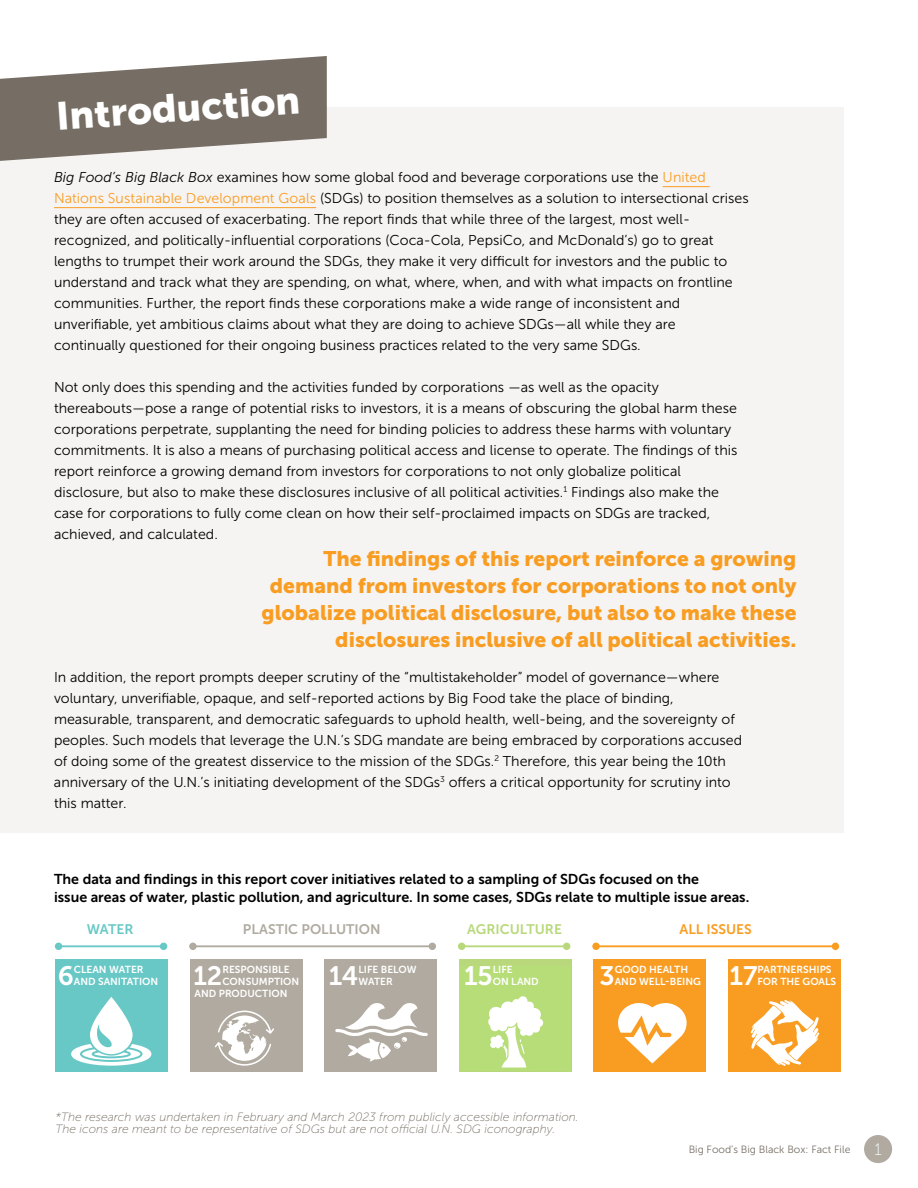
<style>
.page{position:relative;width:918px;height:1188px;background:#fff}
.page>*{position:absolute;margin:0;border:0;box-sizing:border-box;transform-origin:0 0}
.t1{font:39px "Museo Sans 900";color:#fff}
.t2{font:26.55px "Museo Sans 700";color:#fff}
.t3{font:21px/27px "Museo Sans 900";color:#f99d22;text-align:right}
.t4{font:16.5px "Museo Sans 100";color:#fff}
.t5{font:14.25px/21px "Museo Sans 300";color:#000}
.t6{font:14.25px/18px "Museo Sans 700";color:#000}
.t7{font:13.8px "Museo Sans 700";color:#b0aaa0}
.t8{font:13.8px "Museo Sans 700";color:#b8d87b}
.t9{font:13.8px "Museo Sans 700";color:#f99d22}
.t10{font:13.8px "Museo Sans 700";letter-spacing:-.01em;color:#68c8c6}
.t11{font:italic 12px/12px "Museo Sans 100";color:#766e64}
.t12{font:10.5px "Museo Sans 300";color:#766e64}
.t13{font:10.2px/11.7px "Museo Sans 700";color:#fff}
.s1{font-style:italic}
.s2{color:#f99d22}
</style>
<div class="page">
<div style="left:864px;top:1135px;width:28px;height:28px;background:#b0aaa0;border-radius:50%"></div>
<div style="left:0;top:107px;width:843px;height:725px;background:#f5f4f3"></div>
<hr style="left:663px;top:186px;width:47px;height:1px;background:#f99d22">
<hr style="left:54px;top:207px;width:262px;height:1px;background:#f99d22">
<hr style="left:59px;top:945px;width:105px;height:2px;background:#68c8c6">
<div style="left:55px;top:943px;width:7px;height:7px;background:#68c8c6;border-radius:50%"></div>
<div style="left:160px;top:943px;width:7px;height:7px;background:#68c8c6;border-radius:50%"></div>
<hr style="left:193px;top:945px;width:239px;height:2px;background:#b0aaa0">
<div style="left:189px;top:943px;width:8px;height:7px;background:#b0aaa0;border-radius:50%"></div>
<div style="left:429px;top:943px;width:7px;height:7px;background:#b0aaa0;border-radius:50%"></div>
<hr style="left:596px;top:945px;width:239px;height:2px;background:#f99d22">
<div style="left:592px;top:943px;width:8px;height:7px;background:#f99d22;border-radius:50%"></div>
<div style="left:832px;top:943px;width:7px;height:7px;background:#f99d22;border-radius:50%"></div>
<hr style="left:462px;top:945px;width:105px;height:2px;background:#b8d87b">
<div style="left:458px;top:943px;width:7px;height:7px;background:#b8d87b;border-radius:50%"></div>
<div style="left:563px;top:943px;width:7px;height:7px;background:#b8d87b;border-radius:50%"></div>
<svg style="left:0;top:56px;width:327px;height:105px"></svg>
<img style="left:594px;top:960px;width:112px;height:112px">
<img style="left:728px;top:960px;width:113px;height:112px">
<div style="left:56px;top:960px;width:111px;height:111px;background:#68c8c6"></div>
<div style="left:190px;top:962px;width:112px;height:109px;background:#b0aaa0"></div>
<div style="left:325px;top:962px;width:111px;height:109px;background:#b0aaa0"></div>
<div style="left:459px;top:967px;width:112px;height:104px;background:#b7dd79"></div>
<div style="left:594px;top:965px;width:111px;height:103px;background:#f99d22"></div>
<div style="left:729px;top:961px;width:107px;height:104px;background:#f99d22"></div>
<svg style="left:488px;top:996px;width:55px;height:72px"></svg>
<svg style="left:618px;top:1003px;width:69px;height:60px"></svg>
<svg style="left:751px;top:1000px;width:68px;height:66px"></svg>
<svg style="left:335px;top:1003px;width:93px;height:58px"></svg>
<svg style="left:215px;top:1011px;width:59px;height:55px"></svg>
<svg style="left:71px;top:997px;width:80px;height:69px"></svg>
<h1 class="t1" style="left:55px;top:94px;width:246px;rotate:-4deg">Introduction</h1>
<p class="t5" style="left:54px;top:167px;width:696px"><span class="s1">Big Food’s Big Black Box</span> examines how some global food and beverage corporations use the <span class="s2">United Nations Sustainable Development Goals</span> (SDGs) to position themselves as a solution to intersectional crises they are often accused of exacerbating. The report finds that while three of the largest, most well&shy;recognized, and politically-influential corporations (Coca-Cola, PepsiCo, and McDonald’s) go to great lengths to trumpet their work around the SDGs, they make it very difficult for investors and the public to understand and track what they are spending, on what, where, when, and with what impacts on frontline communities. Further, the report finds these corporations make a wide range of inconsistent and unverifiable, yet ambitious claims about what they are doing to achieve SDGs—all while they are continually questioned for their ongoing business practices related to the very same SDGs.</p>
<p class="t5" style="left:54px;top:377px;width:685px">Not only does this spending and the activities funded by corporations —as well as the opacity thereabouts—pose a range of potential risks to investors, it is a means of obscuring the global harm these corporations perpetrate, supplanting the need for binding policies to address these harms with voluntary commitments. It is also a means of purchasing political access and license to operate. The findings of this report reinforce a growing demand from investors for corporations to not only globalize political disclosure, but also to make these disclosures inclusive of all political activities.<sup>1</sup> Findings also make the case for corporations to fully come clean on how their self-proclaimed impacts on SDGs are tracked, achieved, and calculated.</p>
<h3 class="t3" style="left:262px;top:545px;width:536px">The findings of this report reinforce a growing demand from investors for corporations to not only globalize political disclosure, but also to make these disclosures inclusive of all political activities.</h3>
<p class="t5" style="left:54px;top:666px;width:690px">In addition, the report prompts deeper scrutiny of the “multistakeholder” model of governance—where voluntary, unverifiable, opaque, and self-reported actions by Big Food take the place of binding, measurable, transparent, and democratic safeguards to uphold health, well-being, and the sovereignty of peoples. Such models that leverage the U.N.’s SDG mandate are being embraced by corporations accused of doing some of the greatest disservice to the mission of the SDGs.<sup>2</sup> Therefore, this year being the 10th anniversary of the U.N.’s initiating development of the SDGs<sup>3</sup> offers a critical opportunity for scrutiny into this matter.</p>
<p class="t6" style="left:54px;top:870px;width:697px">The data and findings in this report cover initiatives related to a sampling of SDGs focused on the<br>issue areas of water, plastic pollution, and agriculture. In some cases, SDGs relate to multiple issue areas.</p>
<p class="t10" style="left:87px;top:922px;width:48px">WATER</p>
<p class="t7" style="left:243px;top:922px;width:139px">PLASTIC POLLUTION</p>
<p class="t8" style="left:467px;top:922px;width:96px">AGRICULTURE</p>
<p class="t9" style="left:680px;top:922px;width:74px">ALL ISSUES</p>
<h2 class="t2" style="left:58px;top:961px;width:18px">6</h2>
<p class="t13" style="left:74px;top:964px;width:86px">CLEAN WATER<br>AND SANITATION</p>
<h2 class="t2" style="left:193px;top:961px;width:31px">12</h2>
<p class="t13" style="left:222px;top:964px;width:69px">RESPONSIBLE</p>
<p class="t13" style="left:222px;top:976px;width:78px">CONSUMPTION</p>
<p class="t13" style="left:195px;top:987px;width:95px">AND PRODUCTION</p>
<h2 class="t2" style="left:329px;top:961px;width:31px">14</h2>
<p class="t13" style="left:358px;top:964px;width:60px">LIFE BELOW<br>WATER</p>
<h2 class="t2" style="left:464px;top:961px;width:30px">15</h2>
<p class="t13" style="left:493px;top:964px;width:48px">LIFE<br>ON LAND</p>
<h2 class="t2" style="left:600px;top:961px;width:17px">3</h2>
<p class="t13" style="left:615px;top:964px;width:88px">GOOD HEALTH<br>AND WELL-BEING</p>
<h2 class="t2" style="left:729px;top:961px;width:30px">17</h2>
<p class="t13" style="left:757px;top:964px;width:80px">PARTNERSHIPS<br>FOR THE GOALS</p>
<p class="t11" style="left:56px;top:1111px;width:525px">*The research was undertaken in February and March 2023 from publicly accessible information.<br>The icons are meant to be representative of SDGs but are not official U.N. SDG iconography.</p>
<p class="t12" style="left:689px;top:1144px;width:163px">Big Food’s Big Black Box: Fact File</p>
<p class="t4" style="left:874px;top:1141px;width:9px">1</p>
</div>
